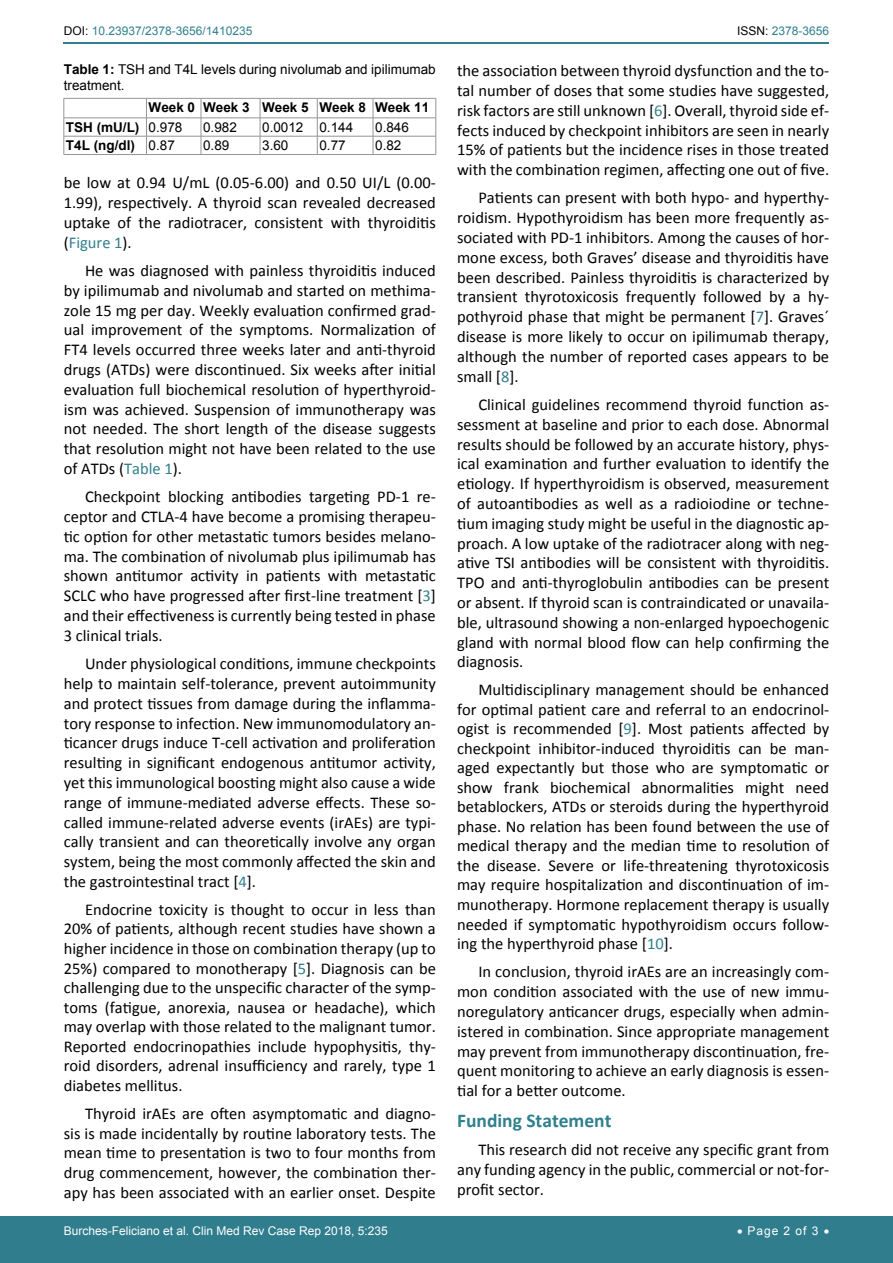
<style>
.page{position:relative;width:893px;height:1263px;background:#fff}
.page>*{position:absolute;margin:0;border:0;box-sizing:border-box;transform-origin:0 0}
.t1{font:700 19.5px "Calibri";color:#30808d}
.t2{font:16.5px/19.8px "Calibri";color:#000;text-align:justify}
.t3{font:13.5px/16.2px "Arial";color:#000}
.t4{font:700 13.5px/19.5px "Arial";color:#000}
.t5{font:12px "Arial";color:#fff}
.t6{font:12px "Arial";color:#30808d}
.s1{color:#000}
.s2{font-weight:700}
.s3{font-weight:400}
.s4{color:#30808d}
</style>
<div class="page">
<hr style="left:64px;top:43px;width:765px;height:1px;background:#30808d">
<div style="left:0;top:1217px;width:893px;height:46px;background:#307d8d"></div>
<hr style="left:64px;top:98px;width:82px;height:1px;background:#939598">
<hr style="left:146px;top:98px;width:55px;height:1px;background:#939598">
<hr style="left:201px;top:98px;width:59px;height:1px;background:#939598">
<hr style="left:260px;top:98px;width:57px;height:1px;background:#939598">
<hr style="left:317px;top:98px;width:56px;height:1px;background:#939598">
<hr style="left:373px;top:98px;width:63px;height:1px;background:#939598">
<hr style="left:64px;top:118px;width:82px;height:1px;background:#939598">
<hr style="left:146px;top:118px;width:55px;height:1px;background:#939598">
<hr style="left:201px;top:118px;width:59px;height:1px;background:#939598">
<hr style="left:260px;top:118px;width:57px;height:1px;background:#939598">
<hr style="left:317px;top:118px;width:56px;height:1px;background:#939598">
<hr style="left:373px;top:118px;width:63px;height:1px;background:#939598">
<hr style="left:64px;top:136px;width:82px;height:1px;background:#939598">
<svg style="left:64px;top:98px;width:1px;height:56px"></svg>
<hr style="left:146px;top:136px;width:55px;height:1px;background:#939598">
<svg style="left:146px;top:98px;width:1px;height:56px"></svg>
<hr style="left:201px;top:136px;width:59px;height:1px;background:#939598">
<svg style="left:201px;top:99px;width:1px;height:55px"></svg>
<hr style="left:260px;top:136px;width:57px;height:1px;background:#939598">
<svg style="left:260px;top:98px;width:1px;height:56px"></svg>
<hr style="left:317px;top:136px;width:56px;height:1px;background:#939598">
<svg style="left:317px;top:98px;width:1px;height:56px"></svg>
<hr style="left:373px;top:136px;width:63px;height:1px;background:#939598">
<svg style="left:373px;top:98px;width:1px;height:56px"></svg>
<svg style="left:436px;top:98px;width:1px;height:56px"></svg>
<hr style="left:64px;top:154px;width:82px;height:1px;background:#939598">
<hr style="left:146px;top:154px;width:55px;height:1px;background:#939598">
<hr style="left:201px;top:154px;width:59px;height:1px;background:#939598">
<hr style="left:260px;top:154px;width:57px;height:1px;background:#939598">
<hr style="left:317px;top:154px;width:56px;height:1px;background:#939598">
<hr style="left:373px;top:154px;width:63px;height:1px;background:#939598">
<p class="t6" style="left:64px;top:23px;width:190px"><span class="s1">DOI:</span> 10.23937/2378-3656/1410235</p>
<p class="t6" style="left:737px;top:23px;width:94px"><span class="s1">ISSN:</span> 2378-3656</p>
<p class="t3" style="left:64px;top:61px;width:373px"><span class="s2">Table 1:</span> TSH and T4L levels during nivolumab and ipilimumab treatment.</p>
<p class="t4" style="left:66px;top:98px;width:365px;text-indent:83px">Week 0 Week 3 Week 5 Week 8 Week 11<br>TSH (mU/L) <span class="s3">0.978</span></p>
<p class="t3" style="left:203px;top:119px;width:35px">0.982</p>
<p class="t3" style="left:262px;top:119px;width:93px">0.0012 0.144</p>
<p class="t3" style="left:375px;top:119px;width:35px">0.846</p>
<p class="t4" style="left:66px;top:136px;width:110px">T4L (ng/dl) <span class="s3">0.87</span></p>
<p class="t3" style="left:203px;top:138px;width:28px">0.89</p>
<p class="t3" style="left:262px;top:138px;width:28px">3.60</p>
<p class="t3" style="left:319px;top:138px;width:28px">0.77</p>
<p class="t3" style="left:375px;top:138px;width:28px">0.82</p>
<p class="t2" style="left:64px;top:173px;width:374px">be low at 0.94 U/mL (0.05-6.00) and 0.50 UI/L (0.00- 1.99), respectively. A thyroid scan revealed decreased uptake of the radiotracer, consistent with thyroiditis (<span class="s4">Figure 1</span>).</p>
<p class="t2" style="left:64px;top:261px;width:374px;text-indent:21px">He was diagnosed with painless thyroiditis induced by ipilimumab and nivolumab and started on methima&shy;zole 15 mg per day. Weekly evaluation confirmed grad&shy;ual improvement of the symptoms. Normalization of FT4 levels occurred three weeks later and anti-thyroid drugs (ATDs) were discontinued. Six weeks after initial evaluation full biochemical resolution of hyperthyroid&shy;ism was achieved. Suspension of immunotherapy was not needed. The short length of the disease suggests that resolution might not have been related to the use of ATDs (<span class="s4">Table 1</span>).</p>
<p class="t2" style="left:64px;top:487px;width:374px;text-indent:21px">Checkpoint blocking antibodies targeting PD-1 re&shy;ceptor and CTLA-4 have become a promising therapeu&shy;tic option for other metastatic tumors besides melano&shy;ma. The combination of nivolumab plus ipilimumab has shown antitumor activity in patients with metastatic SCLC who have progressed after first-line treatment [<span class="s4">3</span>] and their effectiveness is currently being tested in phase 3 clinical trials.</p>
<p class="t2" style="left:64px;top:654px;width:374px;text-indent:21px">Under physiological conditions, immune checkpoints help to maintain self-tolerance, prevent autoimmunity and protect tissues from damage during the inflamma&shy;tory response to infection. New immunomodulatory an&shy;ticancer drugs induce T-cell activation and proliferation resulting in significant endogenous antitumor activity, yet this immunological boosting might also cause a wide range of immune-mediated adverse effects. These so&shy;called immune-related adverse events (irAEs) are typi&shy;cally transient and can theoretically involve any organ system, being the most commonly affected the skin and the gastrointestinal tract [<span class="s4">4</span>].</p>
<p class="t2" style="left:64px;top:900px;width:374px;text-indent:21px">Endocrine toxicity is thought to occur in less than 20% of patients, although recent studies have shown a higher incidence in those on combination therapy (up to 25%) compared to monotherapy [<span class="s4">5</span>]. Diagnosis can be challenging due to the unspecific character of the symp&shy;toms (fatigue, anorexia, nausea or headache), which may overlap with those related to the malignant tumor.<br>Reported endocrinopathies include hypophysitis, thy&shy;roid disorders, adrenal insufficiency and rarely, type 1 diabetes mellitus.</p>
<p class="t2" style="left:64px;top:1103px;width:374px;text-indent:21px">Thyroid irAEs are often asymptomatic and diagno&shy;sis is made incidentally by routine laboratory tests. The mean time to presentation is two to four months from drug commencement, however, the combination ther&shy;apy has been associated with an earlier onset. Despite</p>
<p class="t2" style="left:457px;top:61px;width:374px">the association between thyroid dysfunction and the to&shy;tal number of doses that some studies have suggested, risk factors are still unknown [<span class="s4">6</span>]. Overall, thyroid side ef&shy;fects induced by checkpoint inhibitors are seen in nearly 15% of patients but the incidence rises in those treated with the combination regimen, affecting one out of five.</p>
<p class="t2" style="left:457px;top:188px;width:374px;text-indent:21px">Patients can present with both hypo- and hyperthy&shy;roidism. Hypothyroidism has been more frequently as&shy;sociated with PD-1 inhibitors. Among the causes of hor&shy;mone excess, both Graves’ disease and thyroiditis have been described. Painless thyroiditis is characterized by transient thyrotoxicosis frequently followed by a hy&shy;pothyroid phase that might be permanent [<span class="s4">7</span>]. Graves´ disease is more likely to occur on ipilimumab therapy, although the number of reported cases appears to be small [<span class="s4">8</span>].</p>
<p class="t2" style="left:457px;top:395px;width:374px;text-indent:21px">Clinical guidelines recommend thyroid function as&shy;sessment at baseline and prior to each dose. Abnormal results should be followed by an accurate history, phys&shy;ical examination and further evaluation to identify the etiology. If hyperthyroidism is observed, measurement of autoantibodies as well as a radioiodine or techne&shy;tium imaging study might be useful in the diagnostic ap&shy;proach. A low uptake of the radiotracer along with neg&shy;ative TSI antibodies will be consistent with thyroiditis.<br>TPO and anti-thyroglobulin antibodies can be present or absent. If thyroid scan is contraindicated or unavaila&shy;ble, ultrasound showing a non-enlarged hypoechogenic gland with normal blood flow can help confirming the diagnosis.</p>
<p class="t2" style="left:457px;top:680px;width:374px;text-indent:21px">Multidisciplinary management should be enhanced for optimal patient care and referral to an endocrinol&shy;ogist is recommended [<span class="s4">9</span>]. Most patients affected by checkpoint inhibitor-induced thyroiditis can be man&shy;aged expectantly but those who are symptomatic or show frank biochemical abnormalities might need betablockers, ATDs or steroids during the hyperthyroid phase. No relation has been found between the use of medical therapy and the median time to resolution of the disease. Severe or life-threatening thyrotoxicosis may require hospitalization and discontinuation of im&shy;munotherapy. Hormone replacement therapy is usually needed if symptomatic hypothyroidism occurs follow&shy;ing the hyperthyroid phase [<span class="s4">10</span>].</p>
<p class="t2" style="left:457px;top:962px;width:374px;text-indent:21px">In conclusion, thyroid irAEs are an increasingly com&shy;mon condition associated with the use of new immu&shy;noregulatory anticancer drugs, especially when admin&shy;istered in combination. Since appropriate management may prevent from immunotherapy discontinuation, fre&shy;quent monitoring to achieve an early diagnosis is essen&shy;tial for a better outcome.</p>
<p class="t1" style="left:457px;top:1108px;width:156px">Funding Statement</p>
<p class="t2" style="left:457px;top:1140px;width:374px;text-indent:21px">This research did not receive any specific grant from any funding agency in the public, commercial or not-for&shy;profit sector.</p>
<p class="t5" style="left:64px;top:1223px;width:326px">Burches-Feliciano et al. Clin Med Rev Case Rep 2018, 5:235</p>
<p class="t5" style="left:737px;top:1223px;width:94px">• Page 2 of 3 •</p>
</div>
